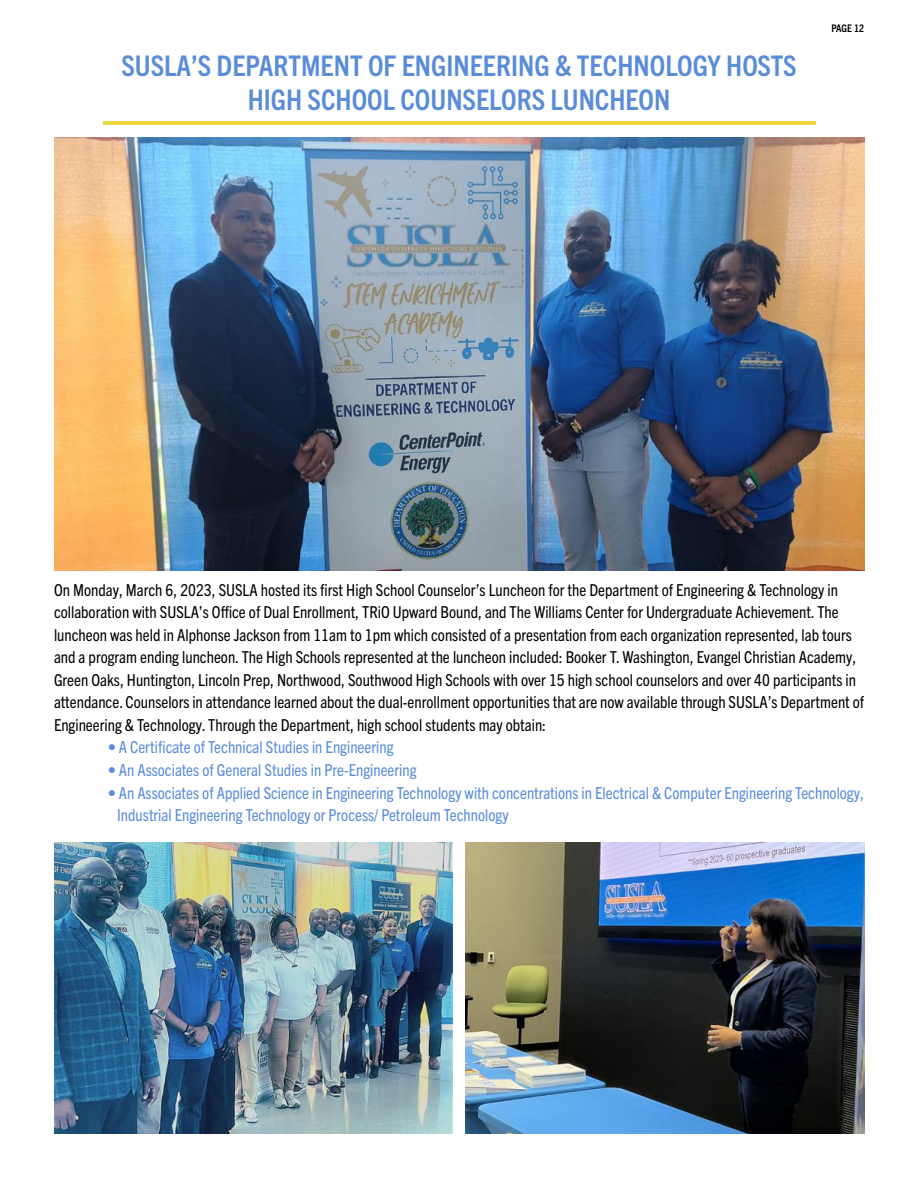
<style>
.page{position:relative;width:918px;height:1188px;background:#fff}
.page>*{position:absolute;margin:0;border:0;box-sizing:border-box;transform-origin:0 0}
.t1{font:700 condensed 28.5px/34.2px "Trade Gothic Next LT Pro";color:#5a8cda;text-align:center}
.t2{font:condensed 16.5px/22.5px "Trade Gothic Next LT Pro";color:#000}
.t3{font:condensed 16.5px/22.5px "Trade Gothic Next LT Pro";color:#5a8cda}
.t4{font:700 condensed 10.5px "Trade Gothic Next LT Pro";letter-spacing:-.005em;color:#000}
</style>
<div class="page">
<hr style="left:103px;top:122px;width:712px;height:3px;background:#eed43f">
<img style="left:54px;top:842px;width:399px;height:292px">
<img style="left:54px;top:138px;width:810px;height:432px">
<img style="left:466px;top:842px;width:398px;height:292px">
<h1 class="t1" style="left:121px;top:47px;width:677px">SUSLA’S DEPARTMENT OF ENGINEERING &amp; TECHNOLOGY HOSTS<br>HIGH SCHOOL COUNSELORS LUNCHEON</h1>
<p class="t4" style="left:831px;top:21px;width:34px">PAGE 12</p>
<p class="t2" style="left:54px;top:578px;width:812px">On Monday, March 6, 2023, SUSLA hosted its first High School Counselor’s Luncheon for the Department of Engineering &amp; Technology in collaboration with SUSLA’s Office of Dual Enrollment, TRiO Upward Bound, and The Williams Center for Undergraduate Achievement. The luncheon was held in Alphonse Jackson from 11am to 1pm which consisted of a presentation from each organization represented, lab tours and a program ending luncheon. The High Schools represented at the luncheon included: Booker T. Washington, Evangel Christian Academy, Green Oaks, Huntington, Lincoln Prep, Northwood, Southwood High Schools with over 15 high school counselors and over 40 participants in attendance. Counselors in attendance learned about the dual-enrollment opportunities that are now available through SUSLA’s Department of Engineering &amp; Technology. Through the Department, high school students may obtain:</p>
<p class="t3" style="left:108px;top:735px;width:287px">• A Certificate of Technical Studies in Engineering</p>
<p class="t3" style="left:108px;top:758px;width:310px">• An Associates of General Studies in Pre-Engineering</p>
<p class="t3" style="left:117px;top:780px;width:748px;text-indent:-9px">• An Associates of Applied Science in Engineering Technology with concentrations in Electrical &amp; Computer Engineering Technology,<br>Industrial Engineering Technology or Process/ Petroleum Technology</p>
</div>
